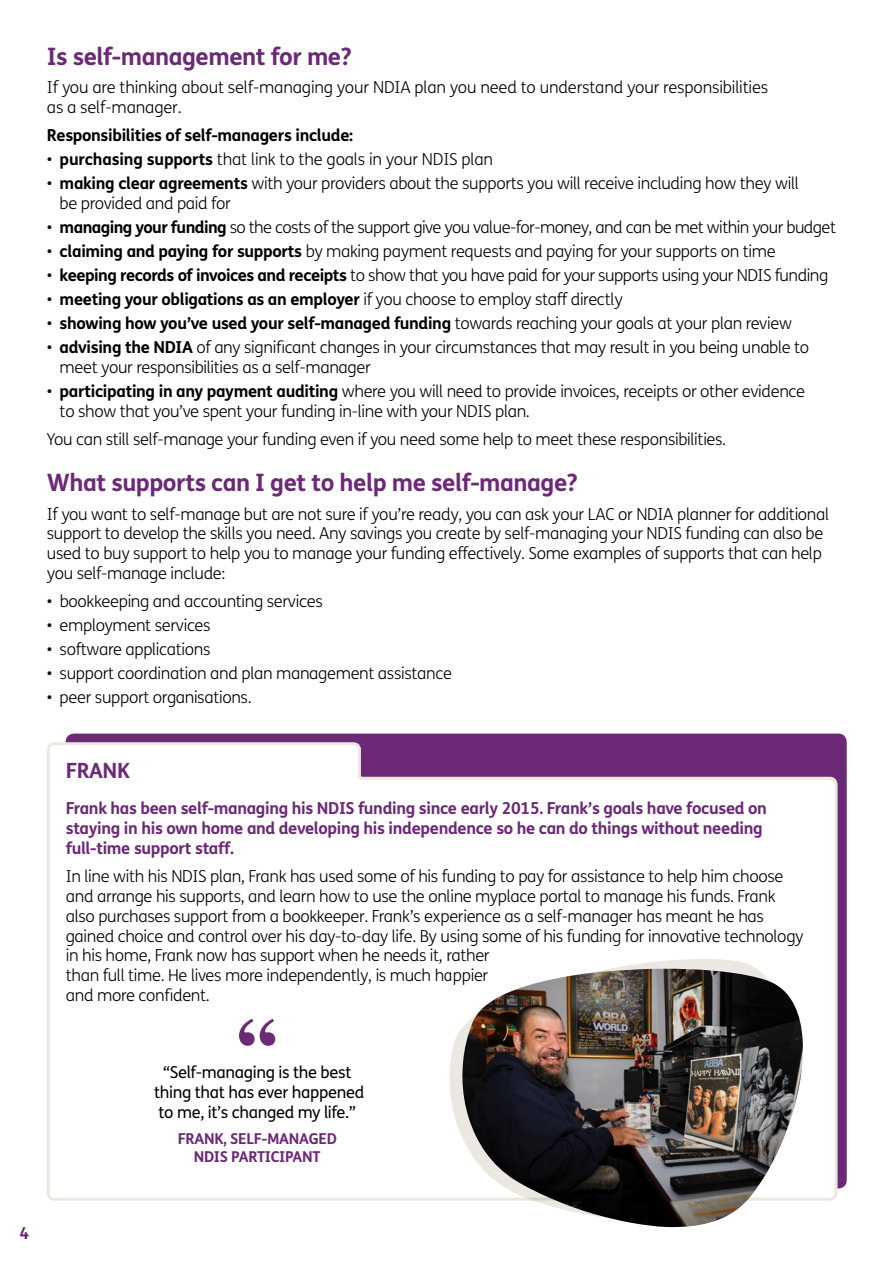
<style>
.page{position:relative;width:893px;height:1263px;background:#fff}
.page>*{position:absolute;margin:0;border:0;box-sizing:border-box;transform-origin:0 0}
.t1{font:700 81px "Century Schoolbook";color:#6b2976}
.t2{font:700 24px "FS Me";letter-spacing:-.02em;color:#6b2976}
.t3{font:700 21px "FS Me";letter-spacing:-.02em;color:#6b2976}
.t4{font:300 16.5px/19.8px "FS Me";letter-spacing:-.02em;color:#000}
.t5{font:700 16.5px "FS Me";letter-spacing:-.02em;color:#000}
.t6{font:700 16.5px/19.8px "FS Me";letter-spacing:-.02em;color:#6b2976}
.t7{font:16.5px/19.8px "FS Me";letter-spacing:-.02em;color:#000}
.t8{font:700 15px/18px "FS Me";letter-spacing:-.02em;color:#6b2976;text-align:center}
.s1{font-weight:700}
.s2{font-weight:300}
</style>
<div class="page">
<div style="left:66px;top:733px;width:781px;height:455px;background:#6b2976;border-radius:9px"></div>
<svg style="left:46px;top:741px;width:793px;height:460px;background:#f4f0f5"></svg>
<svg style="left:449px;top:959px;width:337px;height:242px;background:#f8f7f5"></svg>
<img style="left:462px;top:969px;width:341px;height:258px">
<h3 class="t2" style="left:47px;top:41px;width:306px">Is self-management for me?</h3>
<p class="t4" style="left:47px;top:78px;width:723px">If you are thinking about self-managing your NDIA plan you need to understand your responsibilities as a self-manager.</p>
<p class="t5" style="left:47px;top:125px;width:308px">Responsibilities of self-managers include:</p>
<p class="t4" style="left:47px;top:150px;width:448px">• <span class="s1">purchasing supports</span> that link to the goals in your NDIS plan</p>
<p class="t4" style="left:60px;top:174px;width:741px;text-indent:-13px">• <span class="s1">making clear agreements</span> with your providers about the supports you will receive including how they will be provided and paid for</p>
<p class="t4" style="left:47px;top:218px;width:791px">• <span class="s1">managing your funding</span> so the costs of the support give you value-for-money, and can be met within your budget</p>
<p class="t4" style="left:47px;top:242px;width:730px">• <span class="s1">claiming and paying for supports</span> by making payment requests and paying for your supports on time</p>
<p class="t4" style="left:47px;top:266px;width:783px">• <span class="s1">keeping records of invoices and receipts</span> to show that you have paid for your supports using your NDIS funding</p>
<p class="t5" style="left:47px;top:289px;width:577px"><span class="s2">•</span> meeting your obligations as an employer <span class="s2">if you choose to employ staff directly</span></p>
<p class="t5" style="left:47px;top:313px;width:747px"><span class="s2">•</span> showing how you’ve used your self-managed funding <span class="s2">towards reaching your goals at your plan review</span></p>
<p class="t4" style="left:60px;top:338px;width:751px;text-indent:-13px">• <span class="s1">advising the NDIA</span> of any signifcant changes in your circumstances that may result in you being unable to meet your responsibilities as a self-manager</p>
<p class="t4" style="left:60px;top:382px;width:747px;text-indent:-13px">• <span class="s1">participating in any payment auditing</span> where you will need to provide invoices, receipts or other evidence to show that you’ve spent your funding in-line with your NDIS plan.</p>
<p class="t4" style="left:47px;top:430px;width:681px">You can still self-manage your funding even if you need some help to meet these responsibilities.</p>
<h3 class="t2" style="left:47px;top:468px;width:532px">What supports can I get to help me self-manage?</h3>
<p class="t4" style="left:47px;top:504px;width:784px">If you want to self-manage but are not sure if you’re ready, you can ask your LAC or NDIA planner for additional support to develop the skills you need. Any savings you create by self-managing your NDIS funding can also be used to buy support to help you to manage your funding effectively. Some examples of supports that can help you self-manage include:</p>
<p class="t4" style="left:47px;top:592px;width:277px">• bookkeeping and accounting services</p>
<p class="t4" style="left:47px;top:616px;width:165px">• employment services</p>
<p class="t4" style="left:47px;top:640px;width:165px">• software applications</p>
<p class="t4" style="left:47px;top:664px;width:406px">• support coordination and plan management assistance</p>
<p class="t4" style="left:47px;top:688px;width:206px">• peer support organisations.</p>
<h3 class="t3" style="left:66px;top:757px;width:66px">FRANK</h3>
<p class="t6" style="left:66px;top:799px;width:703px">Frank has been self-managing his NDIS funding since early 2015. Frank’s goals have focused on staying in his own home and developing his independence so he can do things without needing full-time support staff.</p>
<p class="t4" style="left:66px;top:867px;width:739px">In line with his NDIS plan, Frank has used some of his funding to pay for assistance to help him choose and arrange his supports, and learn how to use the online myplace portal to manage his funds. Frank also purchases support from a bookkeeper. Frank’s experience as a self-manager has meant he has gained choice and control over his day-to-day life. By using some of his funding for innovative technology in his home, Frank now has support when he needs it, rather<br>than full time. He lives more independently, is much happier<br>and more confdent.</p>
<h1 class="t1" style="left:238px;top:1000px;width:40px">“</h1>
<p class="t7" style="left:154px;top:1083px;width:212px">thing that has ever happened to me, it’s changed my life.”</p>
<p class="t8" style="left:178px;top:1130px;width:160px">FRANK, SELF-MANAGED<br>NDIS PARTICIPANT</p>
<p class="t7" style="left:163px;top:1063px;width:190px">“Self-managing is the best</p>
<p class="t6" style="left:20px;top:1224px;width:11px">4</p>
</div>
